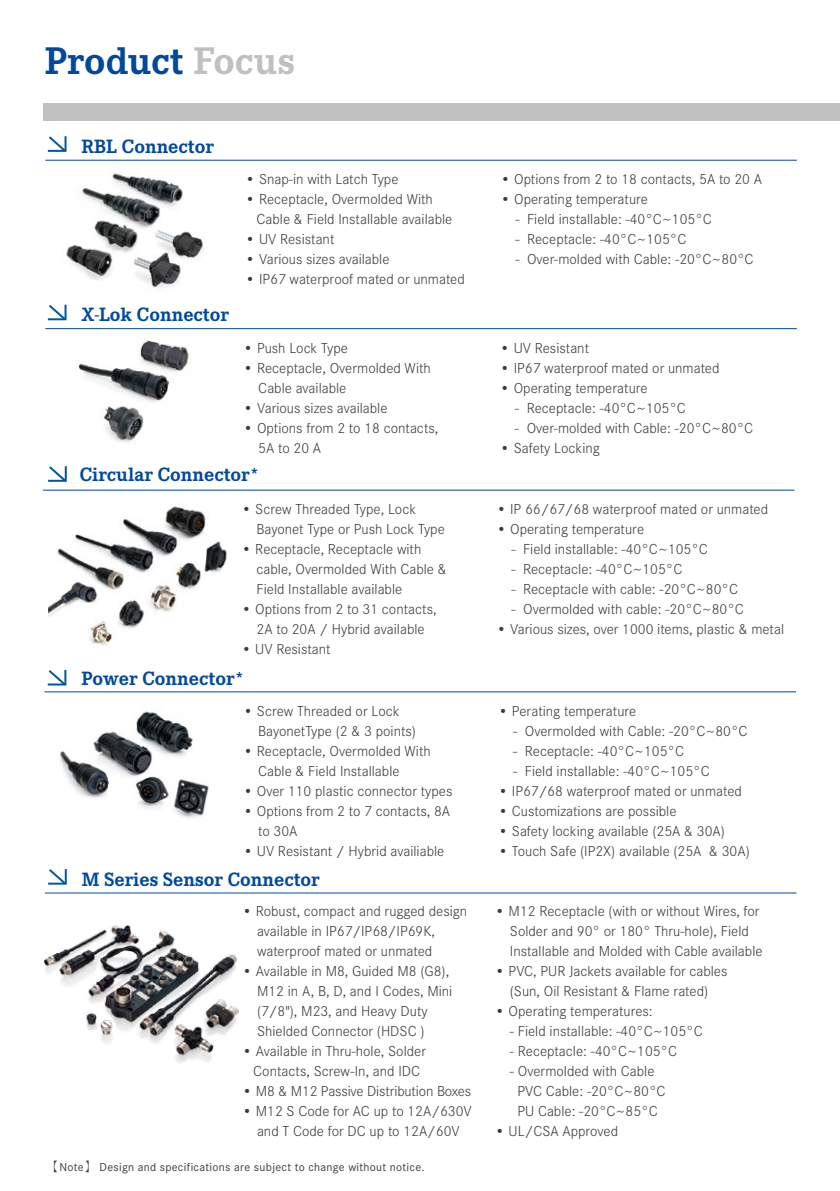
<style>
.page{position:relative;width:840px;height:1191px;background:#fff}
.page>*{position:absolute;margin:0;border:0;box-sizing:border-box;transform-origin:0 0}
.t1{font:700 40px "Corporate E";letter-spacing:.005em;color:#00499d}
.t2{font:700 20px "Corporate E";color:#00499d}
.t3{font:300 15px/20px "Corporate S";color:#3e3a39}
.t4{font:12px "Corporate S";letter-spacing:.025em;color:#3e3a39}
.s1{color:#bfc0c0}
.s2{font-family:"Adobe Ming Std";font-weight:300}
</style>
<div class="page">
<img style="left:53px;top:329px;width:170px;height:113px">
<img style="left:66px;top:173px;width:138px;height:116px">
<img style="left:60px;top:711px;width:149px;height:107px">
<img style="left:49px;top:506px;width:178px;height:140px">
<div style="left:44px;top:103px;width:795px;height:17px;background:#bfc0c0"></div>
<hr style="left:45px;top:160px;width:751px;height:1px;background:#00499d">
<svg style="left:47px;top:136px;width:20px;height:16px"></svg>
<hr style="left:45px;top:328px;width:751px;height:1px;background:#00499d">
<svg style="left:47px;top:304px;width:20px;height:17px"></svg>
<hr style="left:44px;top:691px;width:751px;height:1px;background:#00499d">
<svg style="left:47px;top:669px;width:20px;height:17px"></svg>
<hr style="left:43px;top:490px;width:751px;height:1px;background:#00499d">
<svg style="left:48px;top:466px;width:19px;height:16px"></svg>
<hr style="left:45px;top:892px;width:751px;height:1px;background:#00499d">
<svg style="left:48px;top:869px;width:19px;height:16px"></svg>
<img style="left:45px;top:925px;width:193px;height:138px">
<h1 class="t1" style="left:45px;top:33px;width:251px">Product <span class="s1">Focus</span></h1>
<h2 class="t2" style="left:82px;top:132px;width:134px">RBL Connector</h2>
<h2 class="t2" style="left:82px;top:300px;width:149px">X-Lok Connector</h2>
<p class="t3" style="left:245px;top:168px;width:155px">• Snap-in with Latch Type</p>
<p class="t3" style="left:256px;top:188px;width:197px;text-indent:-11px">• Receptacle, Overmolded With<br>Cable &amp; Field Installable available</p>
<p class="t3" style="left:245px;top:228px;width:91px">• UV Resistant</p>
<p class="t3" style="left:245px;top:248px;width:146px">• Various sizes available</p>
<p class="t3" style="left:245px;top:268px;width:221px">• IP67 waterproof mated or unmated</p>
<p class="t3" style="left:243px;top:337px;width:106px">• Push Lock Type</p>
<p class="t3" style="left:258px;top:357px;width:174px;text-indent:-15px">• Receptacle, Overmolded With<br>Cable available</p>
<p class="t3" style="left:243px;top:397px;width:146px">• Various sizes available</p>
<p class="t3" style="left:258px;top:417px;width:181px;text-indent:-15px">• Options from 2 to 18 contacts,<br>5A to 20 A</p>
<h2 class="t2" style="left:80px;top:460px;width:181px">Circular Connector*</h2>
<p class="t3" style="left:256px;top:498px;width:190px;text-indent:-15px">• Screw Threaded Type, Lock<br>Bayonet Type or Push Lock Type</p>
<p class="t3" style="left:256px;top:538px;width:191px;text-indent:-15px">• Receptacle, Receptacle with cable, Overmolded With Cable &amp;<br>Field Installable available</p>
<p class="t3" style="left:241px;top:598px;width:196px;text-align:center">• Options from 2 to 31 contacts,<br>2A to 20A / Hybrid available</p>
<p class="t3" style="left:241px;top:638px;width:91px">• UV Resistant</p>
<h2 class="t2" style="left:81px;top:663px;width:164px">Power Connector*</h2>
<p class="t3" style="left:258px;top:700px;width:159px;text-indent:-15px">• Screw Threaded or Lock<br>BayonetType (2 &amp; 3 points)</p>
<p class="t3" style="left:258px;top:740px;width:174px;text-indent:-15px">• Receptacle, Overmolded With<br>Cable &amp; Field Installable</p>
<p class="t3" style="left:243px;top:780px;width:211px">• Over 110 plastic connector types</p>
<p class="t3" style="left:258px;top:800px;width:193px;text-indent:-15px">• Options from 2 to 7 contacts, 8A to 30A</p>
<p class="t3" style="left:243px;top:840px;width:203px">• UV Resistant / Hybrid availiable</p>
<h2 class="t2" style="left:82px;top:864px;width:239px">M Series Sensor Connector</h2>
<p class="t3" style="left:257px;top:900px;width:211px;text-indent:-15px">• Robust, compact and rugged design available in IP67/IP68/IP69K, waterproof mated or unmated</p>
<p class="t3" style="left:257px;top:960px;width:197px;text-indent:-15px">• Available in M8, Guided M8 (G8),<br>M12 in A, B, D, and I Codes, Mini (7/8"), M23, and Heavy Duty<br>Shielded Connector (HDSC )</p>
<p class="t3" style="left:242px;top:1040px;width:185px;text-align:center">• Available in Thru-hole, Solder<br>Contacts, Screw-In, and IDC</p>
<p class="t3" style="left:242px;top:1080px;width:230px">• M8 &amp; M12 Passive Distribution Boxes</p>
<p class="t3" style="left:242px;top:1100px;width:231px;text-align:center">• M12 S Code for AC up to 12A/630V and T Code for DC up to 12A/60V</p>
<p class="t4" style="left:47px;top:1158px;width:378px"><span class="s2">【</span>Note<span class="s2">】</span> Design and specifications are subject to change without notice.</p>
<p class="t3" style="left:500px;top:168px;width:263px">• Options from 2 to 18 contacts, 5A to 20 A</p>
<p class="t3" style="left:500px;top:188px;width:149px">• Operating temperature</p>
<p class="t3" style="left:515px;top:208px;width:198px">- Field installable: -40°C~105°C</p>
<p class="t3" style="left:515px;top:228px;width:172px">- Receptacle: -40°C~105°C</p>
<p class="t3" style="left:515px;top:248px;width:240px">- Over-molded with Cable: -20°C~80°C</p>
<p class="t3" style="left:499px;top:337px;width:91px">• UV Resistant</p>
<p class="t3" style="left:499px;top:357px;width:221px">• IP67 waterproof mated or unmated</p>
<p class="t3" style="left:499px;top:377px;width:149px">• Operating temperature</p>
<p class="t3" style="left:514px;top:397px;width:172px">- Receptacle: -40°C~105°C</p>
<p class="t3" style="left:514px;top:417px;width:240px">- Over-molded with Cable: -20°C~80°C</p>
<p class="t3" style="left:499px;top:437px;width:101px">• Safety Locking</p>
<p class="t3" style="left:496px;top:498px;width:273px">• IP 66/67/68 waterproof mated or unmated</p>
<p class="t3" style="left:496px;top:518px;width:149px">• Operating temperature</p>
<p class="t3" style="left:511px;top:538px;width:198px">- Field installable: -40°C~105°C</p>
<p class="t3" style="left:511px;top:558px;width:172px">- Receptacle: -40°C~105°C</p>
<p class="t3" style="left:511px;top:578px;width:228px">- Receptacle with cable: -20°C~80°C</p>
<p class="t3" style="left:511px;top:598px;width:234px">- Overmolded with cable: -20°C~80°C</p>
<p class="t3" style="left:496px;top:618px;width:289px">• Various sizes, over 1000 items, plastic &amp; metal</p>
<p class="t3" style="left:498px;top:700px;width:140px">• Perating temperature</p>
<p class="t3" style="left:513px;top:720px;width:236px">- Overmolded with Cable: -20°C~80°C</p>
<p class="t3" style="left:513px;top:740px;width:172px">- Receptacle: -40°C~105°C</p>
<p class="t3" style="left:513px;top:760px;width:198px">- Field installable: -40°C~105°C</p>
<p class="t3" style="left:498px;top:780px;width:245px">• IP67/68 waterproof mated or unmated</p>
<p class="t3" style="left:498px;top:800px;width:180px">• Customizations are possible</p>
<p class="t3" style="left:498px;top:820px;width:228px">• Safety locking available (25A &amp; 30A)</p>
<p class="t3" style="left:498px;top:840px;width:253px">• Touch Safe (IP2X) available (25A &amp; 30A)</p>
<p class="t3" style="left:509px;top:900px;width:254px;text-indent:-15px">• M12 Receptacle (with or without Wires, for<br>Solder and 90° or 180° Thru-hole), Field<br>Installable and Molded with Cable available</p>
<p class="t3" style="left:494px;top:960px;width:234px;text-align:center">• PVC, PUR Jackets available for cables (Sun, Oil Resistant &amp; Flame rated)</p>
<p class="t3" style="left:494px;top:1000px;width:159px">• Operating temperatures:</p>
<p class="t3" style="left:509px;top:1020px;width:194px">- Field installable: -40°C~105°C</p>
<p class="t3" style="left:509px;top:1040px;width:169px">- Receptacle: -40°C~105°C</p>
<p class="t3" style="left:517px;top:1060px;width:150px;text-indent:-7px">- Overmolded with Cable<br>PVC Cable: -20°C~80°C<br>PU Cable: -20°C~85°C</p>
<p class="t3" style="left:494px;top:1120px;width:125px">• UL/CSA Approved</p>
</div>
